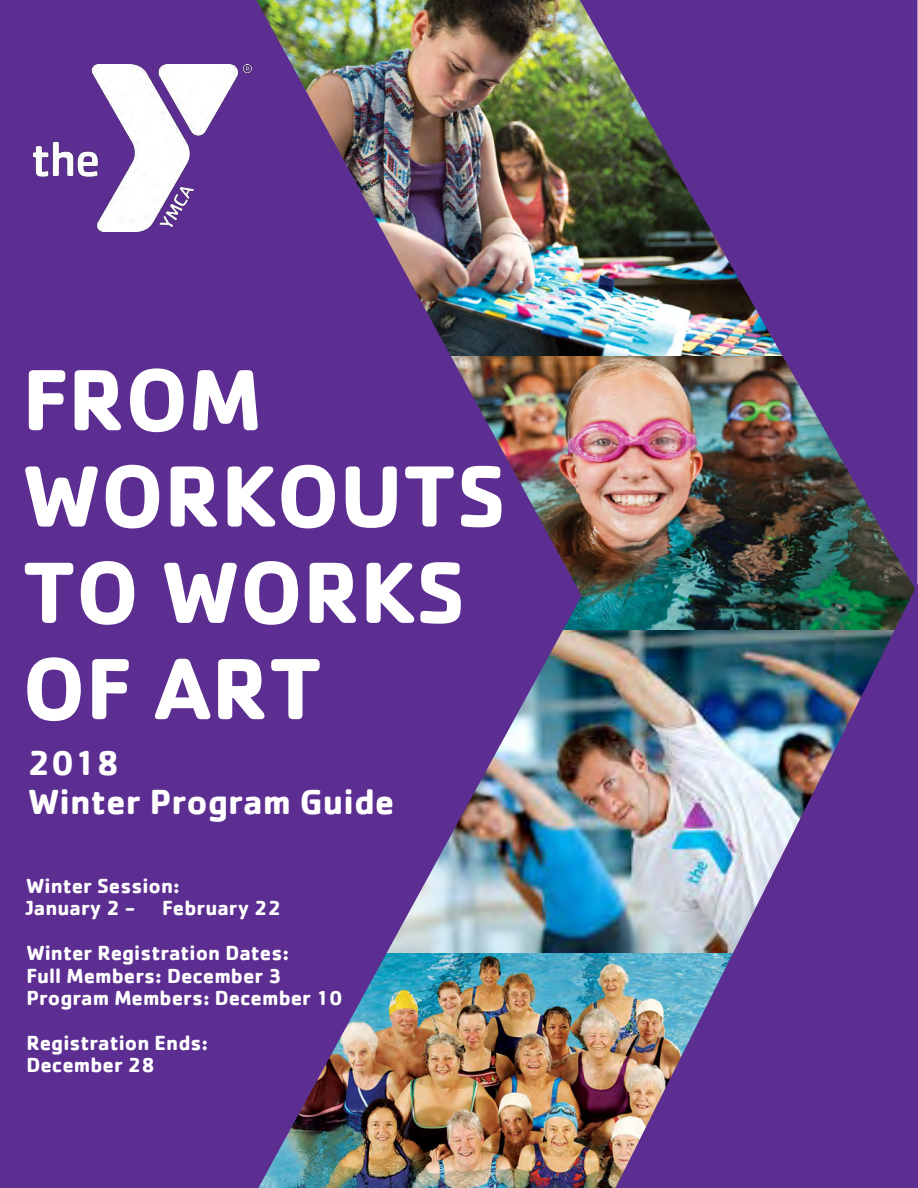
<style>
.page{position:relative;width:918px;height:1188px;background:#fff}
.page>*{position:absolute;margin:0;border:0;box-sizing:border-box;transform-origin:0 0}
.t1{font:700 90px "Cachet";color:#fff}
.t2{font:700 36px/38.5px "Cachet";color:#fff}
.t3{font:700 21px/22.4px "Cachet";color:#fff}
</style>
<div class="page">
<img style="left:582px;top:952px;width:30px;height:236px">
<img style="left:582px;top:631px;width:30px;height:321px">
<img style="left:165px;top:0;width:417px;height:1188px">
<div style="left:0;top:0;width:165px;height:1188px;background:#5c2e91"></div>
<svg style="left:165px;top:106px;width:279px;height:980px;background:#61388f"></svg>
<img style="left:34px;top:65px;width:218px;height:167px">
<img style="left:580px;top:0;width:338px;height:593px">
<img style="left:612px;top:582px;width:306px;height:606px">
<p class="t1" style="left:22px;top:342px;width:241px">FROM</p>
<p class="t1" style="left:22px;top:438px;width:486px">WORKOUTS</p>
<p class="t1" style="left:22px;top:534px;width:445px">TO WORKS</p>
<p class="t1" style="left:22px;top:631px;width:301px">OF ART</p>
<p class="t2" style="left:28px;top:743px;width:368px">2018<br>Winter Program Guide</p>
<p class="t3" style="left:26px;top:874px;width:155px">Winter Session:<br>January 2 -</p>
<p class="t3" style="left:26px;top:885px;width:264px;line-height:44.8px;text-indent:136px">February 22<br>Winter Registration Dates:</p>
<p class="t3" style="left:26px;top:964px;width:318px">Full Members: December 3<br>Program Members: December 10</p>
<p class="t3" style="left:26px;top:1031px;width:183px">Registration Ends:<br>December 28</p>
</div>
